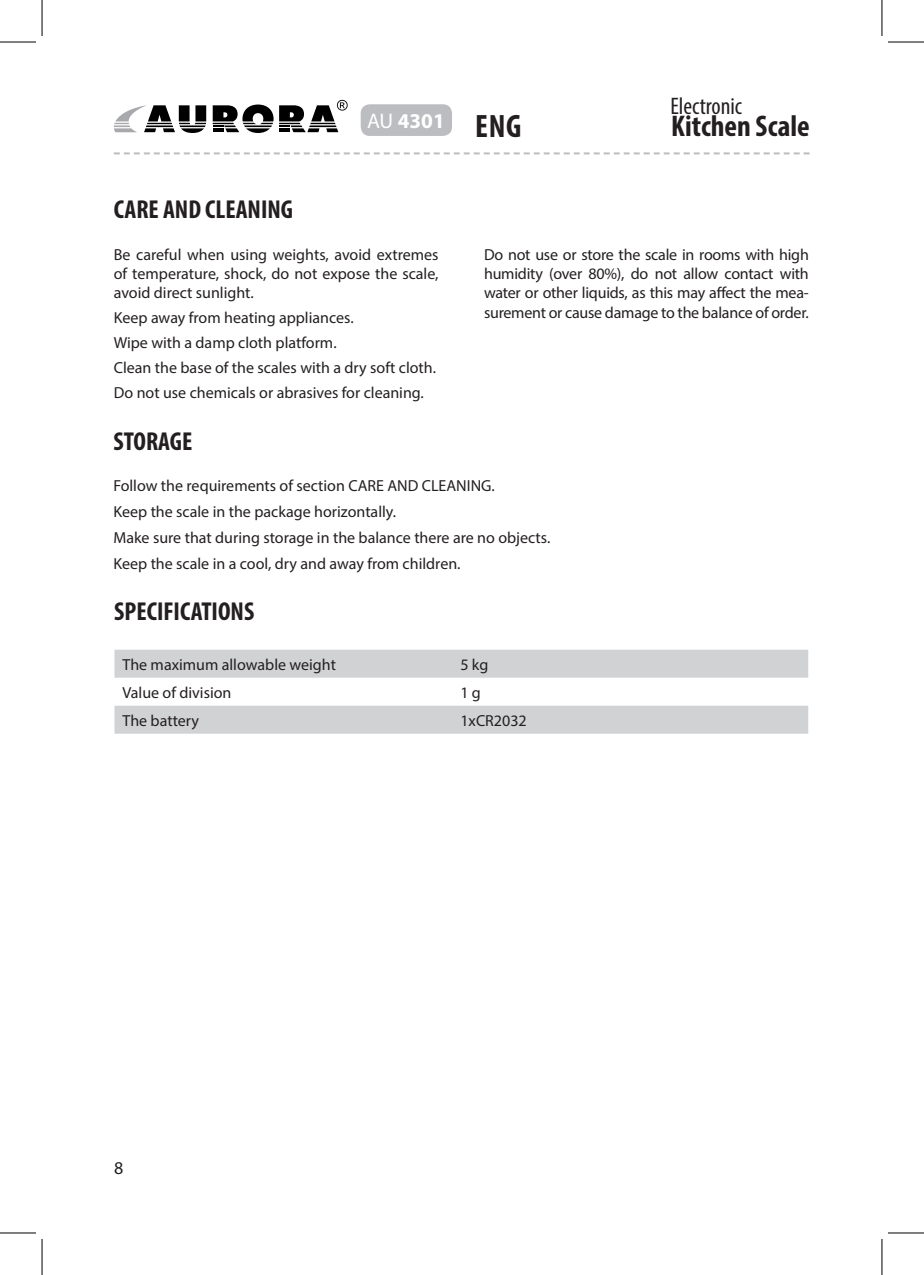
<style>
.page{position:relative;width:924px;height:1275px;background:#fff}
.page>*{position:absolute;margin:0;border:0;box-sizing:border-box;transform-origin:0 0}
.t1{font:700 condensed 30px "Myriad Pro";color:#231f20}
.t2{font:700 condensed 26px "Myriad Pro";color:#231f20}
.t3{font:condensed 24px "Myriad Pro";color:#231f20}
.t4{font:700 21.2px "Myriad Pro";color:#fff}
.t5{font:18px "Myriad Pro";color:#231f20}
.t6{font:16px/19.2px "Myriad Pro";color:#231f20;text-align:justify}
.s1{font-weight:400}
.s2{font-stretch:condensed;font-size:32.4px;color:#231f20}
</style>
<div class="page">
<svg style="left:212px;top:104px;width:61px;height:29px"></svg>
<svg style="left:114px;top:105px;width:92px;height:28px"></svg>
<svg style="left:279px;top:100px;width:68px;height:32px"></svg>
<div style="left:360px;top:104px;width:92px;height:32px;background:#bcbdc0;border-radius:9px"></div>
<svg style="left:114px;top:152px;width:695px;height:2px"></svg>
<div style="left:114px;top:649px;width:693px;height:28px;background:#d1d2d4"></div>
<div style="left:114px;top:705px;width:693px;height:28px;background:#d1d2d4"></div>
<hr style="left:0;top:42px;width:36px;height:1px;background:#000">
<hr style="left:887px;top:42px;width:36px;height:1px;background:#000">
<hr style="left:0;top:1232px;width:36px;height:1px;background:#000">
<hr style="left:887px;top:1232px;width:36px;height:1px;background:#000">
<hr style="left:42px;top:0;width:1px;height:36px;background:#000">
<hr style="left:42px;top:1239px;width:1px;height:36px;background:#000">
<hr style="left:881px;top:0;width:1px;height:36px;background:#000">
<hr style="left:881px;top:1239px;width:1px;height:36px;background:#000">
<h3 class="t4" style="left:367px;top:107px;width:156px"><span class="s1">AU</span> 4301 <span class="s2">ENG</span></h3>
<h3 class="t3" style="left:670px;top:92px;width:73px">Electronic</h3>
<h1 class="t1" style="left:671px;top:108px;width:140px">Kitchen Scale</h1>
<p class="t2" style="left:114px;top:193px;width:181px">CARE AND CLEANING</p>
<p class="t6" style="left:114px;top:245px;width:326px">Be careful when using weights, avoid extremes of temperature, shock, do not expose the scale, avoid direct sunlight.</p>
<p class="t6" style="left:114px;top:308px;width:241px">Keep away from heating appliances.</p>
<p class="t6" style="left:114px;top:333px;width:224px">Wipe with a damp cloth platform.</p>
<p class="t6" style="left:114px;top:358px;width:324px">Clean the base of the scales with a dry soft cloth.</p>
<p class="t6" style="left:114px;top:382px;width:311px">Do not use chemicals or abrasives for cleaning.</p>
<p class="t2" style="left:113px;top:425px;width:80px">STORAGE</p>
<p class="t6" style="left:484px;top:245px;width:326px">Do not use or store the scale in rooms with high humidity (over 80%), do not allow contact with water or other liquids, as this may affect the mea&shy;surement or cause damage to the balance of order.</p>
<p class="t6" style="left:113px;top:476px;width:383px">Follow the requirements of section CARE AND CLEANING.</p>
<p class="t6" style="left:113px;top:502px;width:284px">Keep the scale in the package horizontally.</p>
<p class="t6" style="left:113px;top:527px;width:438px">Make sure that during storage in the balance there are no objects.</p>
<p class="t6" style="left:113px;top:553px;width:348px">Keep the scale in a cool, dry and away from children.</p>
<p class="t2" style="left:114px;top:595px;width:141px">SPECIFICATIONS</p>
<p class="t6" style="left:122px;top:654px;width:215px">The maximum allowable weight</p>
<p class="t6" style="left:460px;top:654px;width:30px">5 kg</p>
<p class="t6" style="left:122px;top:682px;width:110px">Value of division</p>
<p class="t6" style="left:460px;top:682px;width:22px">1 g</p>
<p class="t6" style="left:122px;top:710px;width:78px">The battery</p>
<p class="t6" style="left:460px;top:710px;width:68px">1xCR2032</p>
<p class="t5" style="left:114px;top:1157px;width:11px">8</p>
</div>
